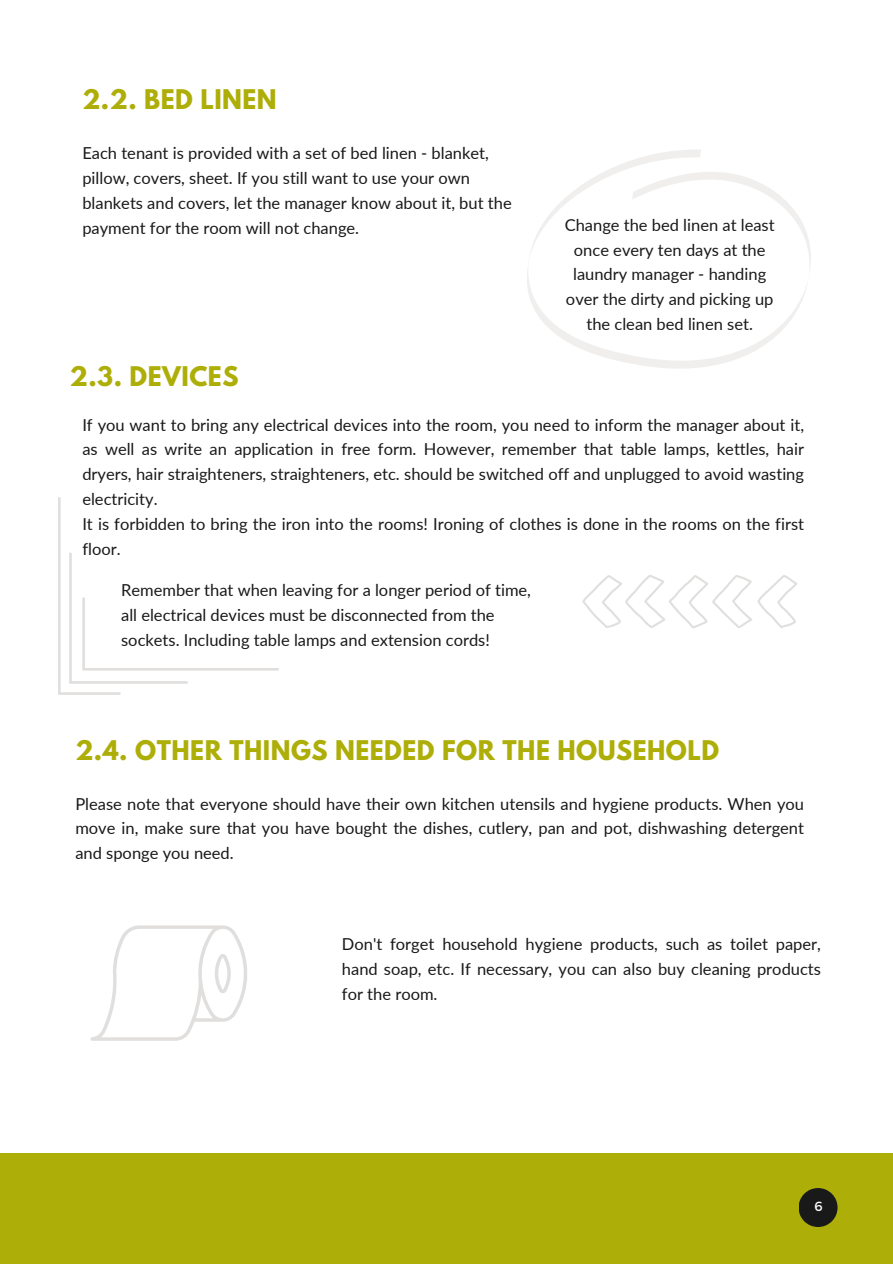
<style>
.page{position:relative;width:893px;height:1264px;background:#fff}
.page>*{position:absolute;margin:0;border:0;box-sizing:border-box;transform-origin:0 0}
.t1{font:700 24px "League Spartan";letter-spacing:.02em;color:#aeae08}
.t2{font:16.5px/24.8px "Lato";color:#191919}
.t3{font:13.2px "Montserrat";color:#fff}
</style>
<div class="page">
<div style="left:0;top:1153px;width:892px;height:110px;background:#aeae08"></div>
<svg style="left:799px;top:1188px;width:38px;height:38px"></svg>
<svg style="left:90px;top:925px;width:157px;height:115px"></svg>
<svg style="left:527px;top:150px;width:284px;height:219px"></svg>
<svg style="left:58px;top:497px;width:220px;height:198px"></svg>
<svg style="left:582px;top:575px;width:215px;height:53px"></svg>
<h1 class="t1" style="left:82px;top:87px;width:196px">2.2. BED LINEN</h1>
<p class="t2" style="left:82px;top:140px;width:431px">Each tenant is provided with a set of bed linen - blanket, pillow, covers, sheet. If you still want to use your own blankets and covers, let the manager know about it, but the payment for the room will not change.</p>
<p class="t2" style="left:564px;top:212px;width:211px;text-align:center">Change the bed linen at least once every ten days at the laundry manager - handing over the dirty and picking up the clean bed linen set.</p>
<h1 class="t1" style="left:70px;top:364px;width:170px">2.3. DEVICES</h1>
<p class="t2" style="left:82px;top:412px;width:723px">If you want to bring any electrical devices into the room, you need to inform the manager about it, as well as write an application in free form. However, remember that table lamps, kettles, hair dryers, hair straighteners, straighteners, etc. should be switched off and unplugged to avoid wasting electricity.<br>It is forbidden to bring the iron into the rooms! Ironing of clothes is done in the rooms on the first floor.</p>
<p class="t2" style="left:121px;top:577px;width:411px">Remember that when leaving for a longer period of time, all electrical devices must be disconnected from the sockets. Including table lamps and extension cords!</p>
<h1 class="t1" style="left:75px;top:738px;width:645px">2.4. OTHER THINGS NEEDED FOR THE HOUSEHOLD</h1>
<p class="t2" style="left:75px;top:791px;width:730px;text-align:justify">Please note that everyone should have their own kitchen utensils and hygiene products. When you move in, make sure that you have bought the dishes, cutlery, pan and pot, dishwashing detergent and sponge you need.</p>
<p class="t2" style="left:342px;top:931px;width:480px;text-align:justify">Don't forget household hygiene products, such as toilet paper, hand soap, etc. If necessary, you can also buy cleaning products for the room.</p>
<p class="t3" style="left:814px;top:1197px;width:10px">6</p>
</div>
